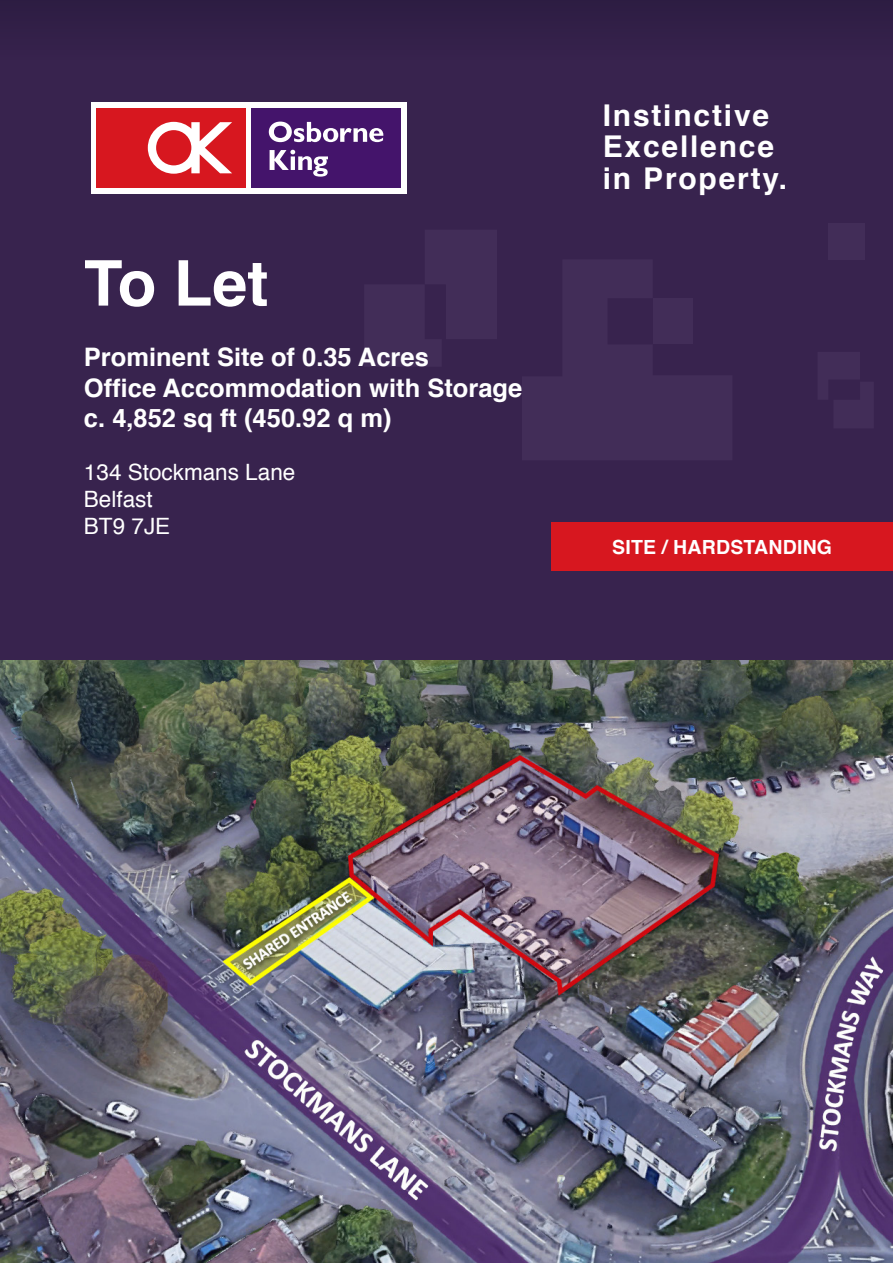
<style>
.page{position:relative;width:893px;height:1263px;background:#fff}
.page>*{position:absolute;margin:0;border:0;box-sizing:border-box;transform-origin:0 0}
.t1{font:700 63px "Helvetica";color:#fff}
.t2{font:700 30px/31.5px "Helvetica";letter-spacing:.06em;color:#fff}
.t3{font:700 25.5px "Helvetica";color:#fff}
.Address_Front{font:22.5px "Helvetica";color:#fff}
.Property_Type{font:700 19.5px "Helvetica";letter-spacing:.01em;color:#fff}
</style>
<div class="page">
<div style="left:0;top:0;width:893px;height:660px;background:#38234e"></div>
<div style="left:91px;top:102px;width:316px;height:91px;background:#fff"></div>
<div style="left:251px;top:108px;width:150px;height:79px;background:#44146b"></div>
<svg style="left:270px;top:150px;width:58px;height:27px"></svg>
<svg style="left:269px;top:122px;width:114px;height:20px"></svg>
<div style="left:97px;top:108px;width:149px;height:79px;background:#d7171f"></div>
<svg style="left:148px;top:122px;width:84px;height:52px"></svg>
<div style="left:654px;top:298px;width:39px;height:45px;background:#422d58"></div>
<div style="left:828px;top:223px;width:37px;height:36px;background:#422d58"></div>
<img style="left:0;top:660px;width:893px;height:603px">
<div style="left:551px;top:522px;width:342px;height:48px;background:#d7171f"></div>
<h1 class="t1" style="left:84px;top:233px;width:186px">To Let</h1>
<h2 class="t3" style="left:84px;top:336px;width:346px">Prominent Site of 0.35 Acres</h2>
<h2 class="t3" style="left:84px;top:367px;width:440px">Office Accommodation with Storage</h2>
<h2 class="t3" style="left:84px;top:398px;width:309px">c. 4,852 sq ft (450.92 q m)</h2>
<p class="Address_Front" style="left:84px;top:454px;width:213px">134 Stockmans Lane</p>
<p class="Address_Front" style="left:84px;top:481px;width:70px">Belfast</p>
<p class="Address_Front" style="left:84px;top:508px;width:88px">BT9 7JE</p>
<p class="t2" style="left:603px;top:100px;width:186px">Instinctive<br>Excellence in Property.</p>
<p class="Property_Type" style="left:612px;top:531px;width:221px">SITE / HARDSTANDING</p>
</div>
